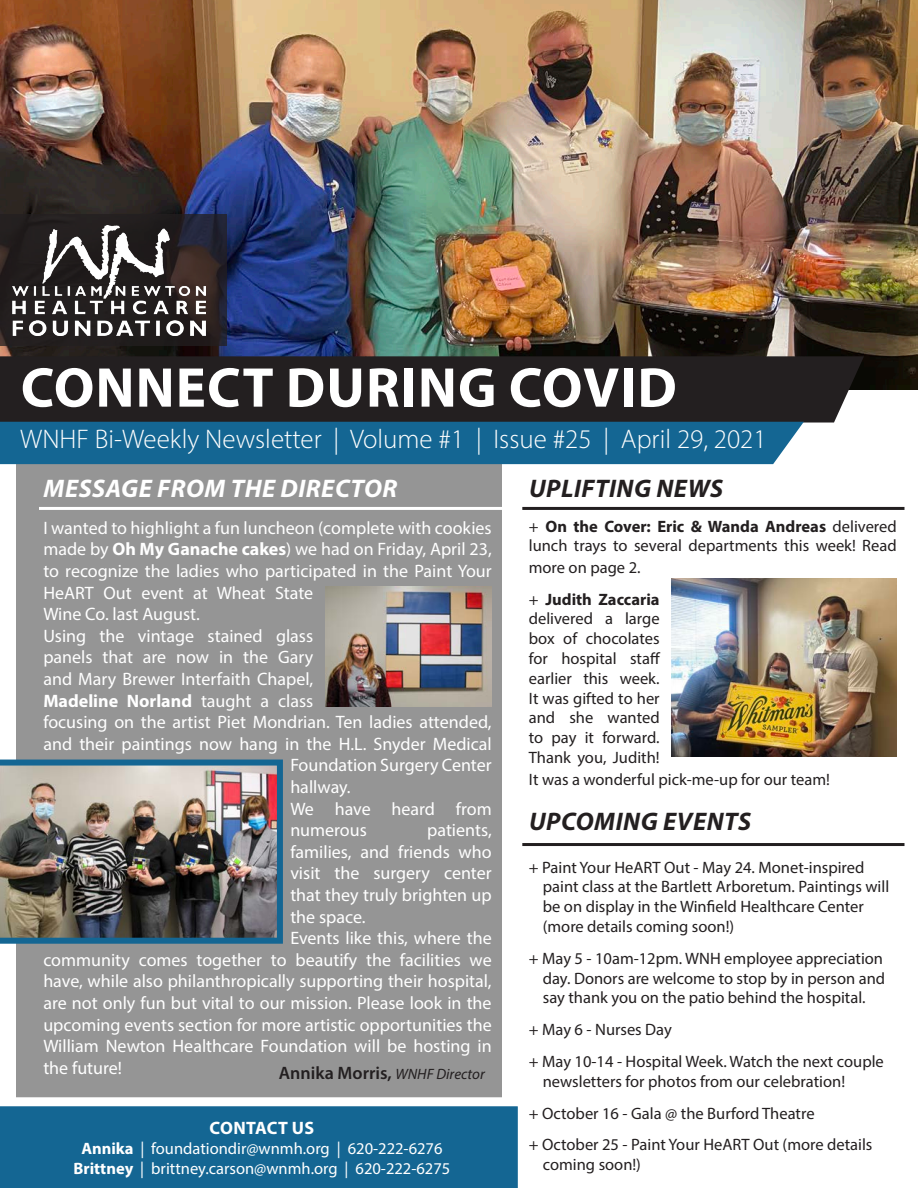
<style>
.page{position:relative;width:918px;height:1188px;background:#fff}
.page>*{position:absolute;margin:0;border:0;box-sizing:border-box;transform-origin:0 0}
.t1{font:700 56.55px "Myriad Pro";letter-spacing:.02em;color:#fff}
.t2{font:300 27px "Myriad Pro";color:#fff}
.t3{font:italic 700 25.5px "Myriad Pro";letter-spacing:.02em;color:#231f20}
.t4{font:italic 700 25.5px "Myriad Pro";letter-spacing:.02em;color:#fff}
.t5{font:18px/21.6px "Myriad Pro";color:#fff}
.t6{font:700 18px "Myriad Pro";color:#fff}
.t7{font:600 18px "Myriad Pro";color:#231f20}
.t8{font:700 18px "Myriad Pro";letter-spacing:.02em;color:#fff}
.t9{font:16.5px/19.8px "Myriad Pro";color:#231f20}
.t10{font:16.5px "Myriad Pro";color:#fff}
.s1{font-weight:700}
.s2{font-weight:400}
.s3{font-weight:400;font-style:italic;font-size:15px}
</style>
<div class="page">
<img style="left:0;top:0;width:918px;height:389px">
<div style="left:17px;top:445px;width:485px;height:743px;background:#959595"></div>
<div style="left:0;top:356px;width:864px;height:67px;background:#231f20"></div>
<div style="left:0;top:422px;width:804px;height:42px;background:#146693"></div>
<svg style="left:0;top:214px;width:227px;height:132px;background:#272225"></svg>
<img style="left:13px;top:225px;width:192px;height:110px">
<hr style="left:39px;top:507px;width:493px;height:3px;background:#fff">
<hr style="left:522px;top:507px;width:382px;height:3px;background:#231f20">
<svg style="left:0;top:1097px;width:518px;height:91px;background:#2b759d"></svg>
<hr style="left:522px;top:843px;width:382px;height:3px;background:#231f20">
<img style="left:672px;top:578px;width:225px;height:178px">
<img style="left:0;top:760px;width:283px;height:184px">
<img style="left:325px;top:587px;width:167px;height:119px">
<p class="t1" style="left:21px;top:351px;width:658px">CONNECT DURING COVID</p>
<p class="t2" style="left:20px;top:423px;width:748px">WNHF Bi-Weekly Newsletter | Volume #1 | Issue #25 | April 29, 2021</p>
<p class="t3" style="left:529px;top:472px;width:196px">UPLIFTING NEWS</p>
<p class="t9" style="left:529px;top:516px;width:369px">+ <span class="s1">On the Cover: Eric &amp; Wanda Andreas</span> delivered lunch trays to several departments this week! Read</p>
<p class="t9" style="left:529px;top:557px;width:113px">more on page 2.</p>
<p class="t9" style="left:529px;top:589px;width:133px;text-align:justify">+ <span class="s1">Judith Zaccaria </span>delivered a large box of chocolates for hospital staff earlier this week.<br>It was gifted to her and she wanted to pay it forward.<br>Thank you, Judith!</p>
<p class="t9" style="left:529px;top:769px;width:303px">It was a wonderful pick-me-up for our team!</p>
<p class="t3" style="left:529px;top:805px;width:224px">UPCOMING EVENTS</p>
<p class="t9" style="left:529px;top:857px;width:337px">+ Paint Your HeART Out - May 24. Monet-inspired</p>
<p class="t9" style="left:543px;top:877px;width:348px">paint class at the Bartlett Arboretum. Paintings will</p>
<p class="t9" style="left:543px;top:896px;width:323px">be on display in the Winfield Healthcare Center</p>
<p class="t9" style="left:543px;top:916px;width:193px">(more details coming soon!)</p>
<p class="t9" style="left:529px;top:948px;width:356px">+ May 5 - 10am-12pm. WNH employee appreciation</p>
<p class="t9" style="left:543px;top:968px;width:344px">day. Donors are welcome to stop by in person and</p>
<p class="t9" style="left:543px;top:988px;width:324px">say thank you on the patio behind the hospital.</p>
<p class="t9" style="left:529px;top:1019px;width:145px">+ May 6 - Nurses Day</p>
<p class="t9" style="left:529px;top:1051px;width:357px">+ May 10-14 - Hospital Week. Watch the next couple</p>
<p class="t9" style="left:543px;top:1071px;width:304px">newsletters for photos from our celebration!</p>
<p class="t9" style="left:529px;top:1103px;width:287px">+ October 16 - Gala @ the Burford Theatre</p>
<p class="t9" style="left:529px;top:1135px;width:345px">+ October 25 - Paint Your HeART Out (more details</p>
<p class="t9" style="left:543px;top:1154px;width:100px">coming soon!)</p>
<p class="t4" style="left:44px;top:472px;width:355px">MESSAGE FROM THE DIRECTOR</p>
<p class="t5" style="left:43px;top:517px;width:450px">I wanted to highlight a fun luncheon (complete with cookies made by <span class="s1">Oh My Ganache cakes</span>) we had on Friday, April 23, to recognize the ladies who participated in the Paint Your HeART Out event at Wheat State<br>Wine Co. last August.</p>
<p class="t5" style="left:43px;top:625px;width:271px">Using the vintage stained glass</p>
<p class="t5" style="left:43px;top:646px;width:271px">panels that are now in the Gary</p>
<p class="t5" style="left:43px;top:668px;width:271px">and Mary Brewer Interfaith Chapel,</p>
<p class="t6" style="left:43px;top:689px;width:271px">Madeline Norland <span class="s2">taught a class</span></p>
<p class="t5" style="left:43px;top:711px;width:450px">focusing on the artist Piet Mondrian. Ten ladies attended,</p>
<p class="t5" style="left:43px;top:733px;width:450px">and their paintings now hang in the H.L. Snyder Medical</p>
<p class="t5" style="left:290px;top:754px;width:203px">Foundation Surgery Center</p>
<p class="t5" style="left:290px;top:776px;width:62px">hallway.</p>
<p class="t5" style="left:290px;top:798px;width:203px">We have heard from numerous</p>
<p class="t5" style="left:290px;top:819px;width:203px;text-align:justify;text-indent:137px">patients, families, and friends who visit the surgery center that they truly brighten up the space.</p>
<p class="t5" style="left:43px;top:927px;width:450px;text-align:justify;text-indent:247px">Events like this, where the community comes together to beautify the facilities we have, while also philanthropically supporting their hospital, are not only fun but vital to our mission. Please look in the upcoming events section for more artistic opportunities the William Newton Healthcare Foundation will be hosting in the future!</p>
<p class="t7" style="left:279px;top:1061px;width:208px">Annika Morris, <span class="s3">WNHF Director</span></p>
<p class="t8" style="left:210px;top:1116px;width:106px">CONTACT US</p>
<p class="t10" style="left:81px;top:1138px;width:363px"><span class="s1">Annika</span> | foundationdir@wnmh.org | 620-222-6276</p>
<p class="t10" style="left:74px;top:1158px;width:378px"><span class="s1">Brittney</span> | brittney.carson@wnmh.org | 620-222-6275</p>
</div>
